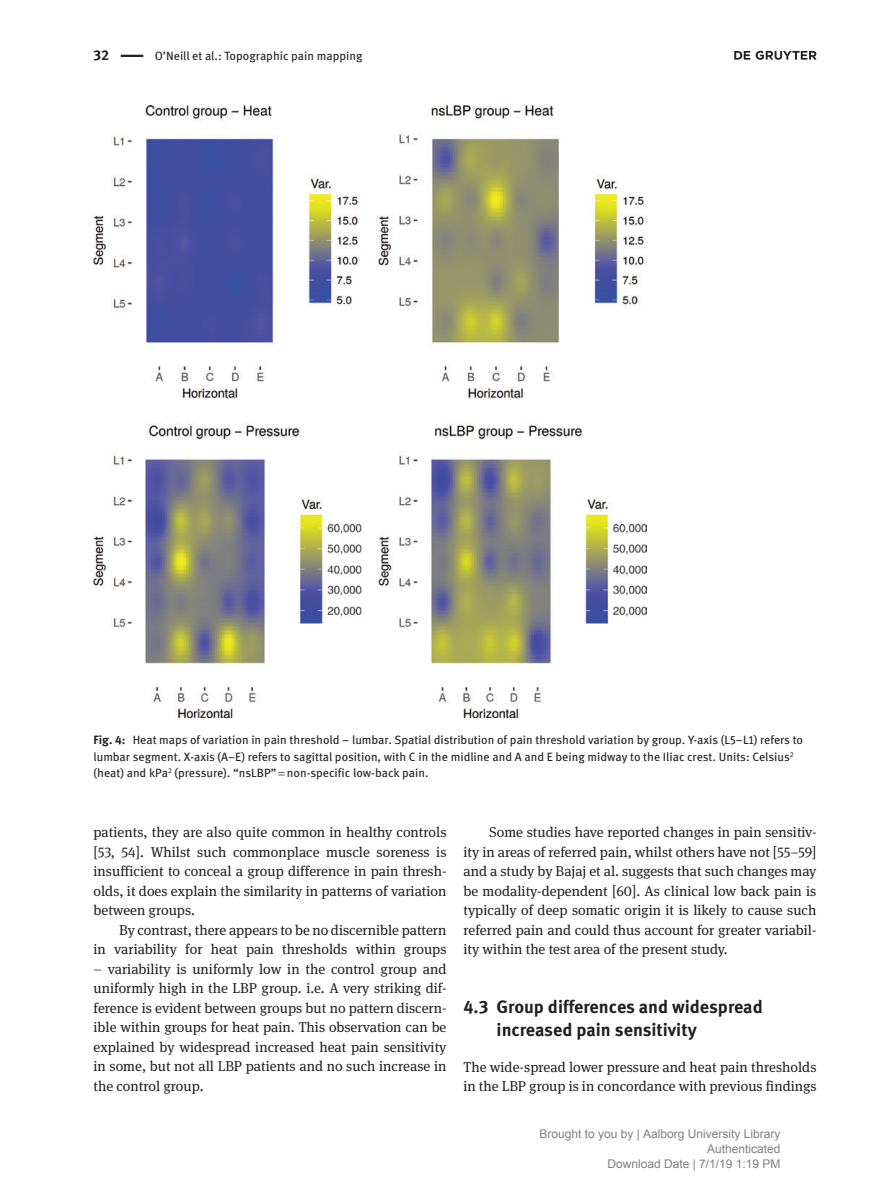
<style>
.page{position:relative;width:893px;height:1191px;background:#fff}
.page>*{position:absolute;margin:0;border:0;box-sizing:border-box;transform-origin:0 0}
.t1{font:700 18px/22.5px "DG Meta Science";color:#231f20}
.t2{font:14.25px/19.5px "DG Meta Serif Science";color:#231f20;text-align:justify}
.t3{font:700 14.25px "DG Meta Science";color:#231f20}
.t4{font:12px/16.5px "DG Meta Science";color:#231f20}
.t5{font:12px/15px "Arial";color:#808080;text-align:right}
.s1{font-weight:700}
</style>
<div class="page">
<hr style="left:121px;top:55px;width:22px;height:2px;background:#231f20">
<img style="left:94px;top:105px;width:552px;height:613px">
<svg style="left:734px;top:51px;width:83px;height:9px"></svg>
<p class="t3" style="left:94px;top:44px;width:17px">32</p>
<p class="t4" style="left:155px;top:47px;width:209px">O’Neill et al.: Topographic pain mapping</p>
<p class="t4" style="left:94px;top:731px;width:711px"><span class="s1">Fig. 4:</span> Heat maps of variation in pain threshold – lumbar. Spatial distribution of pain threshold variation by group. Y-axis (L5–L1) refers to lumbar segment. X-axis (A–E) refers to sagittal position, with C in the midline and A and E being midway to the Iliac crest. Units: Celsius<sup>2 </sup>(heat) and kPa<sup>2</sup> (pressure). “nsLBP” non-specific low-back pain.</p>
<p class="t2" style="left:94px;top:822px;width:354px">patients, they are also quite common in healthy controls [53, 54]. Whilst such commonplace muscle soreness is insufficient to conceal a group difference in pain thresh&shy;olds, it does explain the similarity in patterns of variation between groups.</p>
<p class="t2" style="left:94px;top:920px;width:354px;text-align:right">By contrast, there appears to be no discernible pattern<br>in variability for heat pain thresholds within groups</p>
<p class="t2" style="left:94px;top:959px;width:354px">– variability is uniformly low in the control group and uniformly high in the LBP group. i.e. A very striking dif&shy;ference is evident between groups but no pattern discern&shy;ible within groups for heat pain. This observation can be explained by widespread increased heat pain sensitivity in some, but not all LBP patients and no such increase in the control group.</p>
<p class="t2" style="left:463px;top:822px;width:354px;text-indent:26px">Some studies have reported changes in pain sensitiv&shy;ity in areas of referred pain, whilst others have not [55–59] and a study by Bajaj et al. suggests that such changes may be modality-dependent [60]. As clinical low back pain is typically of deep somatic origin it is likely to cause such referred pain and could thus account for greater variabil&shy;ity within the test area of the present study.</p>
<p class="t1" style="left:497px;top:995px;width:268px;text-indent:-33px">4.3 Group differences and widespread increased pain sensitivity</p>
<p class="t2" style="left:463px;top:1056px;width:354px">The wide-spread lower pressure and heat pain thresholds in the LBP group is in concordance with previous findings</p>
<p class="t5" style="left:539px;top:1127px;width:243px">Brought to you by | Aalborg University Library<br>Authenticated<br>Download Date | 7/1/19 1:19 PM</p>
</div>
